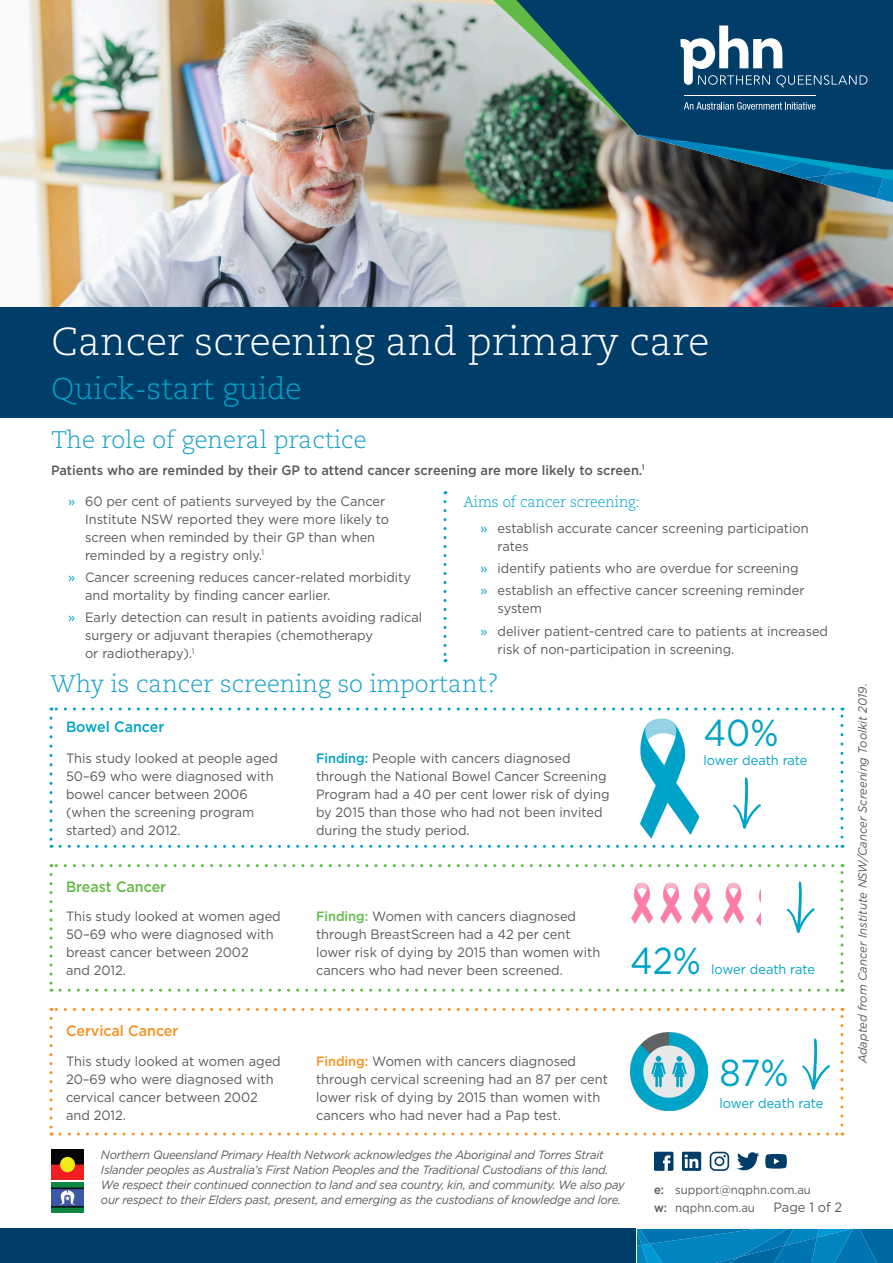
<style>
.page{position:relative;width:893px;height:1263px;background:#fff}
.page>*{position:absolute;margin:0;border:0;box-sizing:border-box;transform-origin:0 0}
._0_Title{font:300 39px "Caecilia LT Std";color:#fff}
.t1{font:37.5px "Gotham";color:#00a3c7;scale:.9 1}
._0_Title-2{font:300 30px "Caecilia LT Std";color:#00a3c7}
._0_Heading{font:300 24px "Caecilia LT Std";color:#18a1c5}
.t2{font:300 15px "Caecilia LT Std";color:#00a3c7;scale:.95 1}
.t3{font:500 15px "Gotham";color:#f6911e;scale:.95 1}
.t4{font:500 15px "Gotham";color:#60bb46;scale:.95 1}
.t5{font:500 15px "Gotham";color:#00a3c7;scale:.95 1}
._0_Body{font:13.5px/18px "Gotham";color:#57585a;scale:.95 1}
._0_Dot_points_-_leve{font:13.5px/18px "Gotham";color:#57585a;scale:.95 1}
._0_Body-2{font:500 13.5px "Gotham";color:#57585a;scale:.95 1}
.t6{font:13.5px "Gotham";letter-spacing:-.005em;color:#00a3c7;scale:.95 1}
._0_Body-3{font:italic 12px/15px "Gotham";letter-spacing:-.02em;color:#57585a;scale:.95 1}
._0_Body-4{font:italic 12px "Gotham";color:#57585a;scale:.95 1}
.t7{font:12px "Gotham";color:#57585a;scale:.95 1}
.s1{color:#00a3c7}
.s2{font-weight:500;color:#00a3c7}
.s3{font-weight:500;color:#60bb46}
.s4{font-weight:500;color:#f6911e}
.s5{font-weight:500}
</style>
<div class="page">
<img style="left:0;top:0;width:893px;height:307px">
<div style="left:0;top:307px;width:893px;height:111px;background:#003d69"></div>
<svg style="left:654px;top:1152px;width:19px;height:19px"></svg>
<svg style="left:737px;top:1152px;width:22px;height:18px"></svg>
<svg style="left:710px;top:1152px;width:19px;height:19px"></svg>
<svg style="left:682px;top:1152px;width:19px;height:19px"></svg>
<svg style="left:765px;top:1154px;width:22px;height:14px"></svg>
<div style="left:0;top:1229px;width:686px;height:34px;background:#003d69"></div>
<svg style="left:637px;top:1229px;width:256px;height:34px;background:#027db8"></svg>
<svg style="left:493px;top:0;width:23px;height:134px;background:#97ae9f"></svg>
<svg style="left:516px;top:0;width:26px;height:169px;background:#638875"></svg>
<svg style="left:542px;top:0;width:351px;height:202px;background:#1f4f6a"></svg>
<hr style="left:684px;top:95px;width:131px;height:1px;background:#fff">
<img style="left:51px;top:1150px;width:33px;height:29px">
<img style="left:51px;top:1183px;width:33px;height:29px">
<svg style="left:443px;top:501px;width:3px;height:161px"></svg>
<svg style="left:50px;top:1018px;width:3px;height:117px"></svg>
<svg style="left:60px;top:1132px;width:783px;height:3px"></svg>
<svg style="left:840px;top:1008px;width:3px;height:117px"></svg>
<svg style="left:51px;top:1008px;width:782px;height:3px"></svg>
<img style="left:630px;top:1033px;width:78px;height:77px">
<svg style="left:802px;top:1038px;width:28px;height:52px"></svg>
<svg style="left:50px;top:874px;width:3px;height:118px"></svg>
<svg style="left:60px;top:989px;width:783px;height:3px"></svg>
<svg style="left:840px;top:864px;width:3px;height:117px"></svg>
<svg style="left:51px;top:864px;width:782px;height:3px"></svg>
<img style="left:631px;top:882px;width:22px;height:42px">
<img style="left:660px;top:882px;width:22px;height:42px">
<img style="left:691px;top:882px;width:22px;height:42px">
<img style="left:723px;top:882px;width:21px;height:42px">
<img style="left:756px;top:889px;width:5px;height:37px">
<svg style="left:787px;top:881px;width:28px;height:52px"></svg>
<svg style="left:50px;top:718px;width:3px;height:130px"></svg>
<svg style="left:60px;top:845px;width:783px;height:3px"></svg>
<svg style="left:840px;top:707px;width:3px;height:130px"></svg>
<svg style="left:51px;top:707px;width:782px;height:3px"></svg>
<svg style="left:733px;top:777px;width:28px;height:52px"></svg>
<svg style="left:640px;top:718px;width:60px;height:121px"></svg>
<p class="_0_Title" style="left:52px;top:319px;width:659px">Cancer screening and primary care</p>
<p class="_0_Title-2" style="left:52px;top:372px;width:252px">Quick-start guide</p>
<p class="_0_Heading" style="left:51px;top:426px;width:317px">The role of general practice</p>
<p class="_0_Body-2" style="left:51px;top:461px;width:626px">Patients who are reminded by their GP to attend cancer screening are more likely to screen.<sup>1</sup></p>
<p class="_0_Dot_points_-_leve" style="left:85px;top:492px;width:322px;text-indent:-17px"><span class="s1">»</span> 60 per cent of patients surveyed by the Cancer Institute NSW reported they were more likely to screen when reminded by their GP than when reminded by a registry only.<sup>1</sup></p>
<p class="_0_Dot_points_-_leve" style="left:85px;top:568px;width:345px;text-indent:-17px"><span class="s1">»</span> Cancer screening reduces cancer-related morbidity and mortality by finding cancer earlier.</p>
<p class="_0_Dot_points_-_leve" style="left:85px;top:608px;width:356px;text-indent:-17px"><span class="s1">»</span> Early detection can result in patients avoiding radical surgery or adjuvant therapies (chemotherapy<br>or radiotherapy).<sup>1</sup></p>
<p class="t2" style="left:463px;top:493px;width:187px">Aims of cancer screening:</p>
<p class="_0_Dot_points_-_leve" style="left:497px;top:519px;width:329px;text-indent:-17px"><span class="s1">»</span> establish accurate cancer screening participation rates</p>
<p class="_0_Dot_points_-_leve" style="left:480px;top:559px;width:336px"><span class="s1">»</span> identify patients who are overdue for screening</p>
<p class="_0_Dot_points_-_leve" style="left:497px;top:581px;width:325px;text-indent:-17px"><span class="s1">»</span> establish an effective cancer screening reminder system</p>
<p class="_0_Dot_points_-_leve" style="left:497px;top:621px;width:350px;text-indent:-17px"><span class="s1">»</span> deliver patient-centred care to patients at increased risk of non-participation in screening.</p>
<p class="_0_Heading" style="left:51px;top:671px;width:450px">Why is cancer screening so important?</p>
<p class="t5" style="left:66px;top:717px;width:105px">Bowel Cancer</p>
<p class="_0_Body" style="left:66px;top:749px;width:225px">This study looked at people aged<br>50–69 who were diagnosed with bowel cancer between 2006 (when the screening program started) and 2012.</p>
<p class="t4" style="left:66px;top:877px;width:107px">Breast Cancer</p>
<p class="_0_Body" style="left:66px;top:907px;width:228px">This study looked at women aged<br>50–69 who were diagnosed with breast cancer between 2002<br>and 2012.</p>
<p class="t3" style="left:66px;top:1021px;width:120px">Cervical Cancer</p>
<p class="_0_Body" style="left:316px;top:749px;width:310px"><span class="s2">Finding:</span> People with cancers diagnosed through the National Bowel Cancer Screening Program had a 40 per cent lower risk of dying by 2015 than those who had not been invited during the study period.</p>
<p class="_0_Body" style="left:316px;top:907px;width:301px"><span class="s3">Finding:</span> Women with cancers diagnosed through BreastScreen had a 42 per cent lower risk of dying by 2015 than women with cancers who had never been screened.</p>
<p class="t1" style="left:704px;top:708px;width:85px">40%</p>
<p class="t6" style="left:704px;top:752px;width:111px">lower death rate</p>
<p class="t1" style="left:630px;top:937px;width:80px">42%</p>
<p class="t6" style="left:711px;top:960px;width:111px">lower death rate</p>
<p class="_0_Body" style="left:66px;top:1051px;width:228px">This study looked at women aged<br>20–69 who were diagnosed with cervical cancer between 2002 and 2012.</p>
<p class="_0_Body" style="left:316px;top:1051px;width:309px"><span class="s4">Finding:</span> Women with cancers diagnosed through cervical screening had an 87 per cent lower risk of dying by 2015 than women with cancers who had never had a Pap test.</p>
<p class="t1" style="left:719px;top:1049px;width:78px">87%</p>
<p class="t6" style="left:719px;top:1095px;width:111px">lower death rate</p>
<p class="_0_Body-3" style="left:101px;top:1147px;width:553px">Northern Queensland Primary Health Network acknowledges the Aboriginal and Torres Strait Islander peoples as Australia’s First Nation Peoples and the Traditional Custodians of this land.<br>We respect their continued connection to land and sea country, kin, and community. We also pay our respect to their Elders past, present, and emerging as the custodians of knowledge and lore.</p>
<p class="t7" style="left:654px;top:1181px;width:167px"><span class="s5">e:</span> support@nqphn.com.au</p>
<p class="t7" style="left:654px;top:1200px;width:108px"><span class="s5">w:</span> nqphn.com.au</p>
<p class="_0_Body" style="left:773px;top:1198px;width:74px">Page 1 of 2</p>
<p class="_0_Body-4" style="left:855px;top:1063px;width:401px;rotate:-90deg">Adapted from Cancer Institute NSW/Cancer Screening Toolkit 2019.</p>
</div>
